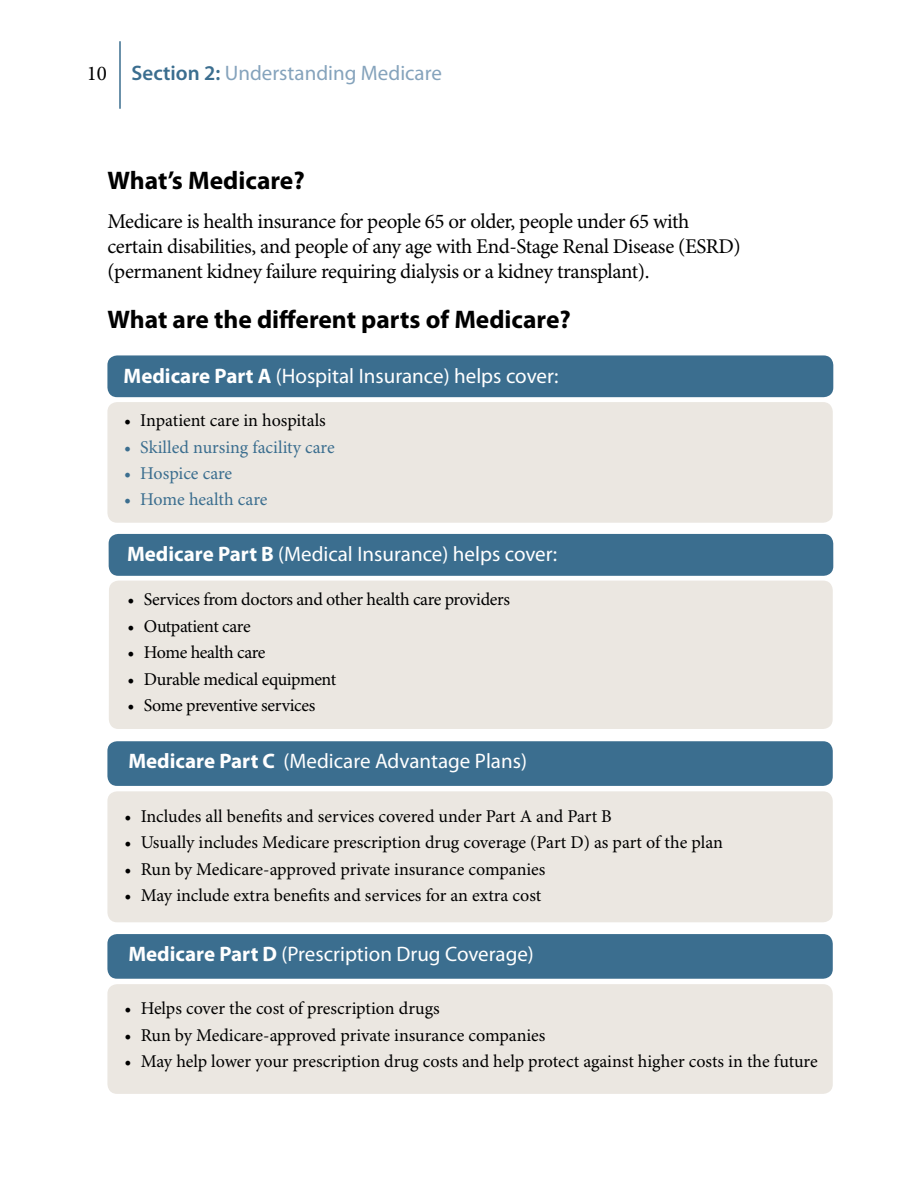
<style>
.page{position:relative;width:918px;height:1188px;background:#fff}
.page>*{position:absolute;margin:0;border:0;box-sizing:border-box;transform-origin:0 0}
.t1{font:700 25.5px "Myriad Pro";color:#000}
.t2{font:21px/25.2px "Minion Pro";letter-spacing:-.02em;color:#000}
.Bullets{font:21px "Myriad Pro";color:#fff}
.t3{font:21px "Myriad Pro";color:#85a3bc}
.t4{font:18px "Minion Pro";letter-spacing:-.005em;color:#000}
.t5{font:18px "Minion Pro";color:#3b6e8f}
.t6{font:18px "Minion Pro";letter-spacing:-.025em;color:#000}
.s1{font-family:"Minion Pro";color:#000}
.s2{font-weight:600;color:#3b6e8f}
.s3{font-weight:700}
</style>
<div class="page">
<hr style="left:119px;top:41px;width:2px;height:68px;background:#3b6e8f">
<div style="left:107px;top:355px;width:726px;height:42px;background:#3b6e8f;border-radius:10px"></div>
<div style="left:107px;top:402px;width:726px;height:121px;background:#ebe7e1;border-radius:10px"></div>
<div style="left:109px;top:534px;width:724px;height:42px;background:#3b6e8f;border-radius:10px"></div>
<div style="left:109px;top:581px;width:724px;height:148px;background:#ebe7e1;border-radius:10px"></div>
<div style="left:107px;top:741px;width:726px;height:45px;background:#3b6e8f;border-radius:10px"></div>
<div style="left:107px;top:934px;width:726px;height:45px;background:#3b6e8f;border-radius:10px"></div>
<div style="left:107px;top:791px;width:726px;height:131px;background:#ebe7e1;border-radius:10px"></div>
<div style="left:107px;top:984px;width:726px;height:110px;background:#ebe7e1;border-radius:10px"></div>
<p class="t3" style="left:87px;top:61px;width:357px"><span class="s1">10</span> <span class="s2">Section 2:</span> Understanding Medicare</p>
<p class="t1" style="left:107px;top:166px;width:199px">What’s Medicare?</p>
<p class="t2" style="left:107px;top:210px;width:635px">Medicare is health insurance for people 65 or older, people under 65 with certain disabilities, and people of any age with End-Stage Renal Disease (ESRD) (permanent kidney failure requiring dialysis or a kidney transplant).</p>
<p class="t1" style="left:107px;top:305px;width:465px">What are the different parts of Medicare?</p>
<p class="Bullets" style="left:124px;top:364px;width:436px"><span class="s3">Medicare Part A</span> (Hospital Insurance) helps cover:</p>
<p class="t4" style="left:124px;top:410px;width:203px">• Inpatient care in hospitals</p>
<p class="t5" style="left:124px;top:436px;width:212px">• Skilled nursing facility care</p>
<p class="t5" style="left:124px;top:463px;width:110px">• Hospice care</p>
<p class="t5" style="left:124px;top:489px;width:145px">• Home health care</p>
<p class="Bullets" style="left:127px;top:543px;width:432px"><span class="s3">Medicare Part B</span> (Medical Insurance) helps cover:</p>
<p class="t4" style="left:128px;top:589px;width:384px">• Services from doctors and other health care providers</p>
<p class="t6" style="left:128px;top:615px;width:125px">• Outpatient care</p>
<p class="t6" style="left:128px;top:642px;width:139px">• Home health care</p>
<p class="t4" style="left:128px;top:668px;width:210px">• Durable medical equipment</p>
<p class="t4" style="left:128px;top:695px;width:189px">• Some preventive services</p>
<p class="Bullets" style="left:128px;top:750px;width:400px"><span class="s3">Medicare Part C</span> (Medicare Advantage Plans)</p>
<p class="t4" style="left:124px;top:805px;width:489px">• Includes all benefits and services covered under Part A and Part B</p>
<p class="t4" style="left:124px;top:832px;width:600px">• Usually includes Medicare prescription drug coverage (Part D) as part of the plan</p>
<p class="t4" style="left:124px;top:858px;width:423px">• Run by Medicare-approved private insurance companies</p>
<p class="t4" style="left:124px;top:884px;width:418px">• May include extra benefits and services for an extra cost</p>
<p class="Bullets" style="left:128px;top:943px;width:407px"><span class="s3">Medicare Part D</span> (Prescription Drug Coverage)</p>
<p class="t4" style="left:124px;top:998px;width:317px">• Helps cover the cost of prescription drugs</p>
<p class="t4" style="left:124px;top:1024px;width:423px">• Run by Medicare-approved private insurance companies</p>
<p class="t4" style="left:124px;top:1051px;width:695px">• May help lower your prescription drug costs and help protect against higher costs in the future</p>
</div>
